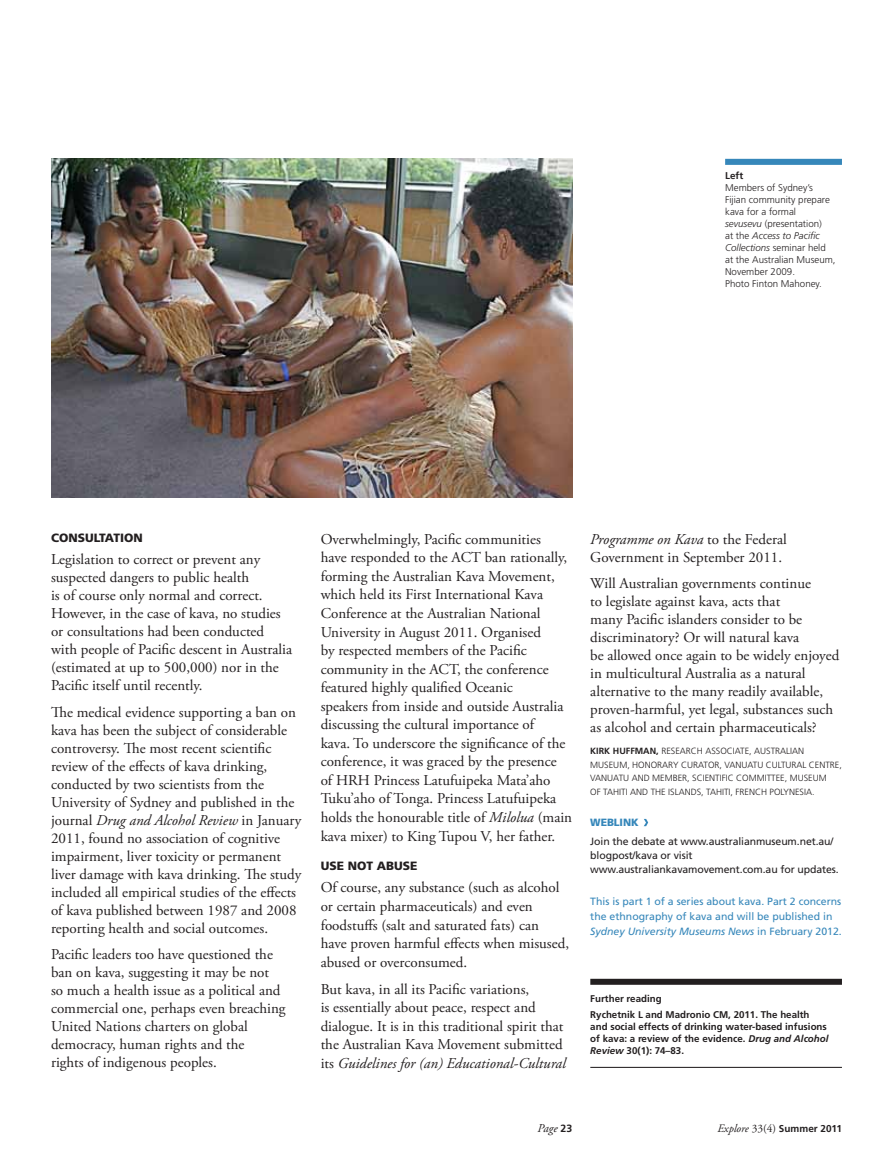
<style>
.page{position:relative;width:893px;height:1170px;background:#fff}
.page>*{position:absolute;margin:0;border:0;box-sizing:border-box;transform-origin:0 0}
.t1{font:15px/18px "Adobe Garamond Pro";color:#231f20}
.t2{font:900 12px "Frutiger LT Std";color:#231f20}
.t3{font:italic 12px "Adobe Garamond Pro";color:#231f20}
.t4{font:10.5px/15px "Frutiger LT Std";color:#3687ba}
.t5{font:10.5px/18.5px "Frutiger LT Std";letter-spacing:-.01em;color:#231f20}
.t6{font:700 10.05px "Frutiger LT Std";color:#231f20}
.t7{font:700 9.9px "Frutiger LT Std";color:#231f20}
.t8{font:300 9.75px/12px "Frutiger LT Std";color:#231f20}
.t9{font:700 9.75px/12px "Frutiger LT Std";color:#231f20}
.t10{font:300 9px/13.5px "Frutiger LT Std";color:#231f20}
.t11{font:700 9px "Frutiger LT Std";color:#231f20}
.s1{font-style:italic}
.s2{font-weight:700}
.s3{font-weight:900;color:#3687ba}
.s4{font-family:"Frutiger LT Std";font-weight:700;font-style:normal;font-size:10.5px}
.s5{font-family:"Adobe Garamond Pro";font-weight:400;font-style:italic;font-size:11.4px}
.s6{font-family:"Adobe Garamond Pro";font-weight:400;font-size:11.4px}
</style>
<div class="page">
<svg style="left:644px;top:818px;width:4px;height:8px"></svg>
<img style="left:51px;top:158px;width:521px;height:339px">
<div style="left:725px;top:159px;width:117px;height:6px;background:#3687ba"></div>
<div style="left:590px;top:978px;width:252px;height:6px;background:#231f20"></div>
<hr style="left:590px;top:1066px;width:252px;height:1px;background:#231f20">
<p class="t7" style="left:725px;top:169px;width:20px">Left</p>
<p class="t8" style="left:725px;top:181px;width:112px">MEMBERS OF SYDNEY’S<br>FIJIAN COMMUNITY PREPARE<br>KAVA FOR A FORMAL<br><span class="s1">sevusevu</span> (PRESENTATION)<br>AT THE <span class="s1">Access to Pacific<br>Collections</span> SEMINAR HELD<br>AT THE AUSTRALIAN MUSEUM,<br>NOVEMBER 2009.<br>PHOTO FINTON MAHONEY.</p>
<p class="t2" style="left:51px;top:530px;width:17px">CONSULTATION</p>
<p class="t1" style="left:51px;top:551px;width:243px">Legislation to correct or prevent any suspected dangers to public health<br>is of course only normal and correct.<br>However, in the case of kava, no studies or consultations had been conducted with people of Pacific descent in Australia (estimated at up to 500,000) nor in the Pacific itself until recently.</p>
<p class="t1" style="left:51px;top:703px;width:252px">The medical evidence supporting a ban on kava has been the subject of considerable controversy. The most recent scientific review of the effects of kava drinking, conducted by two scientists from the University of Sydney and published in the journal <span class="s1">Drug and Alcohol Review</span> in January 2011, found no association of cognitive impairment, liver toxicity or permanent liver damage with kava drinking. The study included all empirical studies of the effects of kava published between 1987 and 2008 reporting health and social outcomes.</p>
<p class="t1" style="left:51px;top:946px;width:236px">Pacific leaders too have questioned the ban on kava, suggesting it may be not<br>so much a health issue as a political and commercial one, perhaps even breaching United Nations charters on global democracy, human rights and the<br>rights of indigenous peoples.</p>
<p class="t1" style="left:321px;top:530px;width:253px;line-height:18.6px">Overwhelmingly, Pacific communities<br>have responded to the ACT ban rationally, forming the Australian Kava Movement, which held its First International Kava Conference at the Australian National University in August 2011. Organised<br>by respected members of the Pacific community in the ACT, the conference featured highly qualified Oceanic<br>speakers from inside and outside Australia discussing the cultural importance of<br>kava. To underscore the significance of the conference, it was graced by the presence of HRH Princess Latufuipeka Mata’aho Tuku’aho of Tonga. Princess Latufuipeka holds the honourable title of <span class="s1">Milolua</span> (main kava mixer) to King Tupou V, her father.</p>
<p class="t2" style="left:321px;top:858px;width:37px">USE NOT</p>
<p class="t2" style="left:377px;top:858px;width:9px">ABUSE</p>
<p class="t1" style="left:321px;top:878px;width:250px;line-height:18.6px">Of course, any substance (such as alcohol or certain pharmaceuticals) and even foodstuffs (salt and saturated fats) can<br>have proven harmful effects when misused, abused or overconsumed.</p>
<p class="t1" style="left:321px;top:980px;width:247px;line-height:18.6px">But kava, in all its Pacific variations,<br>is essentially about peace, respect and dialogue. It is in this traditional spirit that the Australian Kava Movement submitted its <span class="s1">Guidelines for (an) Educational-Cultural</span></p>
<p class="t1" style="left:590px;top:530px;width:198px"><span class="s1">Programme on Kava</span> to the Federal<br>Government in September 2011.</p>
<p class="t1" style="left:590px;top:575px;width:251px">Will Australian governments continue<br>to legislate against kava, acts that<br>many Pacific islanders consider to be discriminatory? Or will natural kava<br>be allowed once again to be widely enjoyed in multicultural Australia as a natural alternative to the many readily available, proven-harmful, yet legal, substances such as alcohol and certain pharmaceuticals?</p>
<p class="t11" style="left:590px;top:746px;width:42px">Kirk Huffm</p>
<p class="t10" style="left:643px;top:744px;width:118px"><span class="s2">an,</span> RESEARCH ASSOC IATE, AUST</p>
<p class="t10" style="left:590px;top:744px;width:253px;text-indent:185px">RALIAN MUSEUM, HONORARY CU RATOR, VANUATU CU LTU RAL CENTRE, VANUATU AND MEMBER, SC IENTIFIC COMMITTEE, MUSEUM<br>OF TAH ITI AND TH E ISLANDS, TAH ITI, FRENCH POLYNESIA.</p>
<p class="t5" style="left:590px;top:813px;width:245px"><span class="s3">WEBLINK<br></span>Join the debate at www.australianmuseum.net.au/</p>
<p class="t5" style="left:590px;top:848px;width:250px;line-height:14.2px">blogpost/kava or visit www.australiankavamovement.com.au for updates.</p>
<p class="t4" style="left:590px;top:894px;width:253px">This is part 1 of a series about kava. Part 2 concerns the ethnography of kava and will be published in<br><span class="s1">Sydney University Museums News</span> in February 2012.</p>
<p class="t9" style="left:590px;top:990px;width:221px;line-height:16.2px">Further reading<br>Rychetnik L and Madronio CM, 2011. The health</p>
<p class="t9" style="left:590px;top:1020px;width:240px">and social effects of drinking water-based infusions of kava: a review of the evidence. <span class="s1">Drug and Alcohol<br>Review</span> 30(1): 74–83.</p>
<p class="t3" style="left:538px;top:1120px;width:36px">Page <span class="s4">23</span></p>
<p class="t6" style="left:717px;top:1122px;width:126px"><span class="s5">Explore</span> <span class="s6">33(4)</span> Summer 2011</p>
</div>
